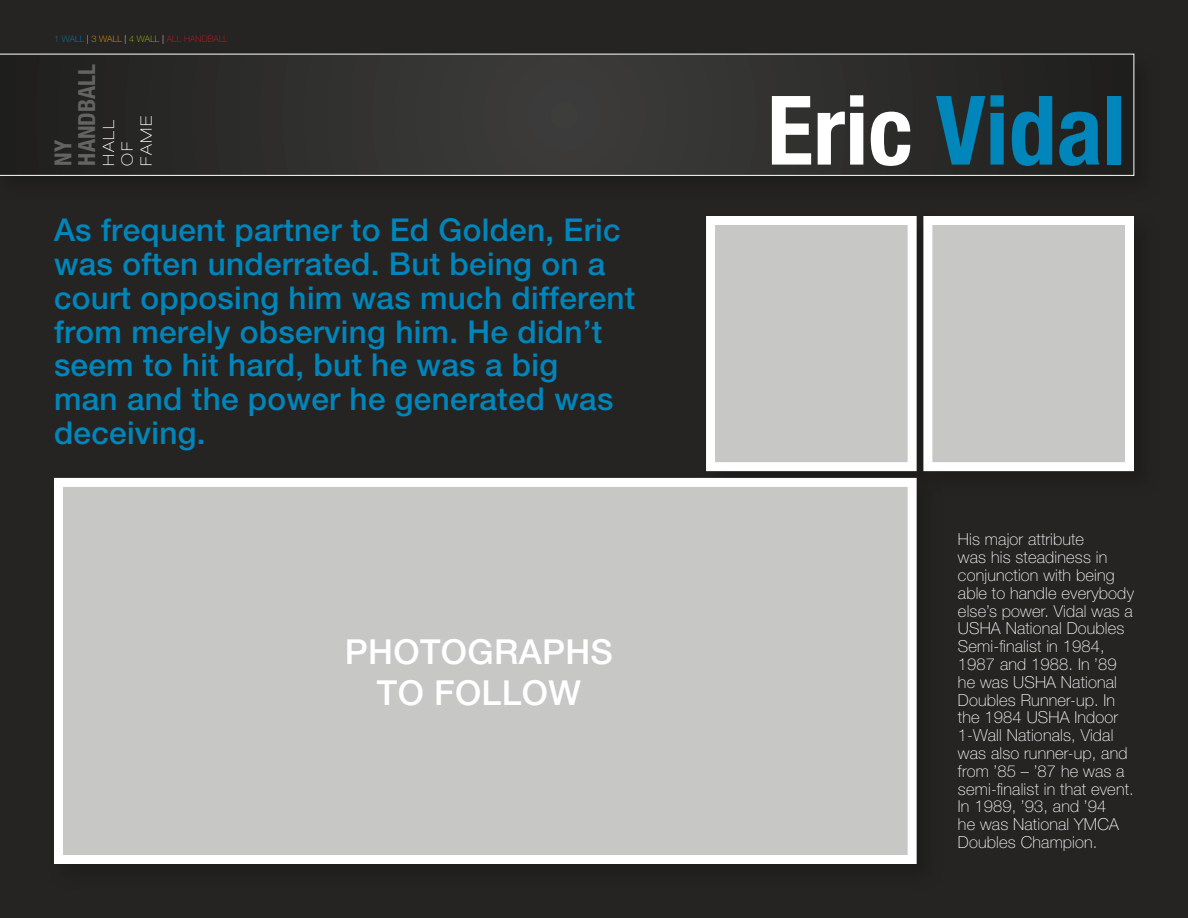
<style>
.page{position:relative;width:1188px;height:918px;background:#252423}
.page>*{position:absolute;margin:0;border:0;box-sizing:border-box;transform-origin:0 0}
.t1{font:700 condensed 96px "Helvetica Neue LT Std";color:#0086bb}
.t2{font:500 34.5px/41.4px "Helvetica Neue LT";letter-spacing:.01em;color:#fff;text-align:center}
.t3{font:500 31.5px/34px "Helvetica Neue LT";letter-spacing:.01em;color:#0086bb}
.t4{font:700 condensed 23.55px/23.7px "Helvetica Neue LT Std";color:#646463}
.t5{font:100 16.5px/17.9px "Helvetica Neue LT";letter-spacing:.01em;color:#fff}
.t6{font:100 expanded 15.75px/18.9px "Helvetica Neue LT";letter-spacing:.1em;color:#fff}
.t7{font:100 9px "Helvetica Neue LT";letter-spacing:.01em;color:#d51225}
.s1{color:#0086bb}
.s2{color:#fff}
.s3{color:#f8ab00}
.s4{color:#b2c50e}
</style>
<div class="page">
<div style="left:0;top:49px;width:1160px;height:153px;background:#1d1d1b"></div>
<svg style="left:0;top:54px;width:1134px;height:121px"></svg>
<div style="left:706px;top:216px;width:211px;height:255px;background:#c7c7c6;border:9px solid #fff"></div>
<div style="left:49px;top:473px;width:893px;height:416px;background:#1d1d1b"></div>
<div style="left:54px;top:478px;width:863px;height:386px;background:#c7c7c6;border:9px solid #fff"></div>
<div style="left:919px;top:211px;width:240px;height:286px;background:#1d1d1b"></div>
<div style="left:923px;top:216px;width:211px;height:255px;background:#c7c7c6;border:9px solid #fff"></div>
<p class="t7" style="left:54px;top:33px;width:176px"><span class="s1">1 WALL</span> <span class="s2">|</span> <span class="s3">3 WALL</span> <span class="s2">|</span> <span class="s4">4 WALL</span> <span class="s2">|</span> ALL HANDBALL</p>
<h3 class="t4" style="left:51px;top:166px;width:103px;rotate:-90deg">NY<br>HANDBALL</h3>
<p class="t6" style="left:99px;top:166px;width:51px;rotate:-90deg">HALL<br>OF<br>FAME</p>
<h3 class="t3" style="left:54px;top:212px;width:583px">As frequent partner to Ed Golden, Eric was often underrated. But being on a court opposing him was much different from merely observing him. He didn’t seem to hit hard, but he was a big<br>man and the power he generated was deceiving.</h3>
<h2 class="t2" style="left:345px;top:630px;width:270px">PHOTOGRAPHS<br>TO FOLLOW</h2>
<h1 class="t1" style="left:767px;top:72px;width:360px"><span class="s2">Eric</span> Vidal</h1>
<p class="t5" style="left:958px;top:531px;width:178px">His major attribute<br>was his steadiness in conjunction with being able to handle everybody else’s power. Vidal was a<br>USHA National Doubles<br>Semi-finalist in 1984,<br>1987 and 1988. In ’89 he was USHA National<br>Doubles Runner-up. In the 1984 USHA Indoor<br>1-Wall Nationals, Vidal was also runner-up, and from ’85 – ’87 he was a semi-finalist in that event.<br>In 1989, ’93, and ’94<br>he was National YMCA<br>Doubles Champion.</p>
</div>
